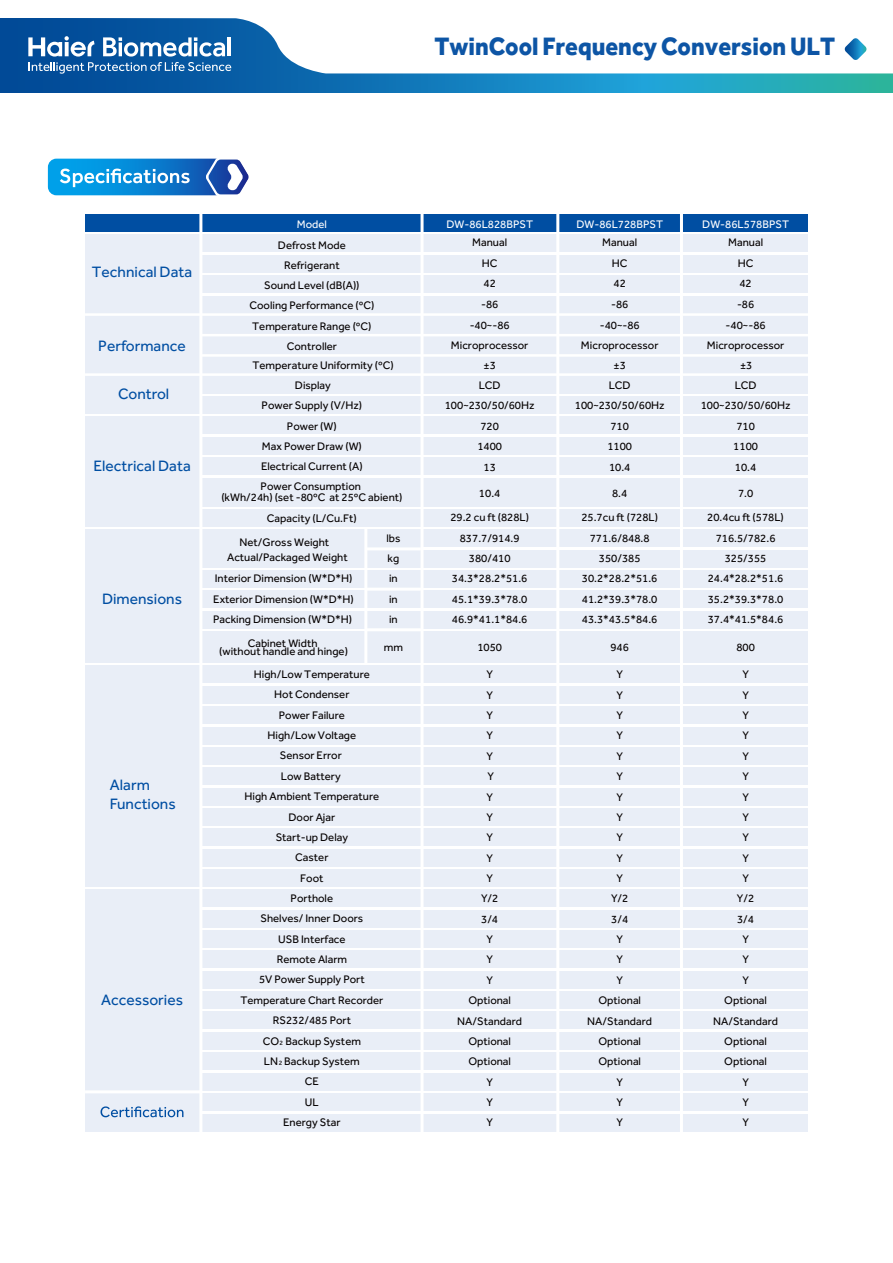
<style>
.page{position:relative;width:893px;height:1263px;background:#fff}
.page>*{position:absolute;margin:0;border:0;box-sizing:border-box;transform-origin:0 0}
.t1{font:800 26.1px "Effra";color:#0d55a5;scale:.92 1}
.t2{font:15.6px/18.6px "Effra";color:#004ea2}
.t3{font:11.25px/20.4px "Effra";color:#040000;text-align:center}
.t4{font:11.25px "Effra";color:#fff}
.t5{font:6.6px "Effra";color:#040000}
</style>
<div class="page">
<svg style="left:0;top:18px;width:893px;height:59px"></svg>
<svg style="left:844px;top:38px;width:23px;height:22px"></svg>
<svg style="left:0;top:77px;width:893px;height:16px;background:#147eb4"></svg>
<svg style="left:28px;top:36px;width:203px;height:38px"></svg>
<div style="left:85px;top:214px;width:723px;height:18px;background:#004ea2"></div>
<div style="left:85px;top:747px;width:723px;height:18px;background:#e9eef7"></div>
<div style="left:85px;top:235px;width:723px;height:17px;background:#e9eef7"></div>
<div style="left:85px;top:255px;width:723px;height:18px;background:#e9eef7"></div>
<div style="left:85px;top:275px;width:723px;height:18px;background:#e9eef7"></div>
<div style="left:85px;top:296px;width:723px;height:17px;background:#e9eef7"></div>
<div style="left:85px;top:315px;width:723px;height:39px;background:#e9eef7"></div>
<div style="left:85px;top:352px;width:723px;height:22px;background:#e9eef7"></div>
<div style="left:85px;top:369px;width:723px;height:24px;background:#e9eef7"></div>
<div style="left:85px;top:396px;width:723px;height:18px;background:#e9eef7"></div>
<div style="left:85px;top:416px;width:723px;height:18px;background:#e9eef7"></div>
<div style="left:85px;top:437px;width:723px;height:17px;background:#e9eef7"></div>
<div style="left:85px;top:457px;width:723px;height:18px;background:#e9eef7"></div>
<div style="left:85px;top:509px;width:723px;height:18px;background:#e9eef7"></div>
<div style="left:85px;top:529px;width:723px;height:18px;background:#e9eef7"></div>
<div style="left:85px;top:550px;width:723px;height:17px;background:#e9eef7"></div>
<div style="left:85px;top:570px;width:723px;height:18px;background:#e9eef7"></div>
<div style="left:85px;top:590px;width:723px;height:18px;background:#e9eef7"></div>
<div style="left:85px;top:611px;width:723px;height:17px;background:#e9eef7"></div>
<div style="left:85px;top:631px;width:723px;height:32px;background:#e9eef7"></div>
<div style="left:85px;top:727px;width:723px;height:17px;background:#e9eef7"></div>
<div style="left:85px;top:706px;width:723px;height:18px;background:#e9eef7"></div>
<div style="left:85px;top:889px;width:723px;height:18px;background:#e9eef7"></div>
<div style="left:85px;top:910px;width:723px;height:17px;background:#e9eef7"></div>
<div style="left:85px;top:930px;width:723px;height:18px;background:#e9eef7"></div>
<div style="left:85px;top:950px;width:723px;height:18px;background:#e9eef7"></div>
<div style="left:85px;top:971px;width:723px;height:17px;background:#e9eef7"></div>
<div style="left:85px;top:991px;width:723px;height:18px;background:#e9eef7"></div>
<div style="left:85px;top:1012px;width:723px;height:17px;background:#e9eef7"></div>
<div style="left:85px;top:1032px;width:723px;height:18px;background:#e9eef7"></div>
<div style="left:85px;top:1052px;width:723px;height:18px;background:#e9eef7"></div>
<div style="left:85px;top:1073px;width:723px;height:17px;background:#e9eef7"></div>
<div style="left:85px;top:478px;width:723px;height:28px;background:#e9eef7"></div>
<div style="left:201px;top:686px;width:607px;height:18px;background:#e9eef7"></div>
<div style="left:202px;top:666px;width:606px;height:17px;background:#e9eef7"></div>
<div style="left:85px;top:869px;width:723px;height:18px;background:#e9eef7"></div>
<div style="left:85px;top:1093px;width:723px;height:18px;background:#e9eef7"></div>
<div style="left:85px;top:1114px;width:723px;height:17px;background:#e9eef7"></div>
<div style="left:85px;top:235px;width:116px;height:115px;background:#e9eef7"></div>
<div style="left:85px;top:380px;width:116px;height:32px;background:#e9eef7"></div>
<div style="left:85px;top:419px;width:116px;height:99px;background:#e9eef7"></div>
<div style="left:85px;top:539px;width:116px;height:124px;background:#e9eef7"></div>
<div style="left:85px;top:666px;width:116px;height:219px;background:#e9eef7"></div>
<div style="left:85px;top:901px;width:116px;height:230px;background:#e9eef7"></div>
<div style="left:202px;top:536px;width:219px;height:22px;background:#e9eef7"></div>
<div style="left:85px;top:767px;width:723px;height:18px;background:#e9eef7"></div>
<div style="left:85px;top:788px;width:723px;height:17px;background:#e9eef7"></div>
<div style="left:85px;top:808px;width:723px;height:18px;background:#e9eef7"></div>
<div style="left:85px;top:828px;width:723px;height:18px;background:#e9eef7"></div>
<div style="left:85px;top:849px;width:723px;height:17px;background:#e9eef7"></div>
<hr style="left:199px;top:213px;width:3px;height:979px;background:#fff">
<hr style="left:421px;top:213px;width:3px;height:979px;background:#fff">
<hr style="left:85px;top:313px;width:724px;height:3px;background:#fff">
<hr style="left:85px;top:373px;width:724px;height:3px;background:#fff">
<hr style="left:201px;top:334px;width:608px;height:2px;background:#fff">
<hr style="left:201px;top:354px;width:608px;height:3px;background:#fff">
<hr style="left:556px;top:213px;width:3px;height:979px;background:#fff">
<hr style="left:680px;top:213px;width:3px;height:979px;background:#fff">
<hr style="left:364px;top:529px;width:3px;height:135px;background:#fff">
<hr style="left:366px;top:547px;width:55px;height:3px;background:#fff">
<hr style="left:366px;top:588px;width:55px;height:3px;background:#fff">
<hr style="left:85px;top:1090px;width:115px;height:3px;background:#fff">
<svg style="left:101px;top:1106px;width:82px;height:11px"></svg>
<svg style="left:48px;top:158px;width:201px;height:38px;background:#3c96d7"></svg>
<h1 class="t1" style="left:434px;top:31px;width:437px">TwinCool Frequency Conversion ULT</h1>
<h2 class="t2" style="left:92px;top:263px;width:102px">Technical Data</h2>
<h2 class="t2" style="left:98px;top:336px;width:89px">Performance</h2>
<h2 class="t2" style="left:118px;top:384px;width:53px">Control</h2>
<h2 class="t2" style="left:93px;top:456px;width:99px">Electrical Data</h2>
<h2 class="t2" style="left:102px;top:589px;width:82px">Dimensions</h2>
<h2 class="t2" style="left:110px;top:775px;width:67px">Alarm<br>Functions</h2>
<h2 class="t2" style="left:101px;top:990px;width:84px">Accessories</h2>
<p class="t4" style="left:297px;top:217px;width:32px">Model</p>
<p class="t4" style="left:446px;top:217px;width:88px">DW-86L828BPST</p>
<p class="t4" style="left:576px;top:217px;width:88px">DW-86L728BPST</p>
<p class="t4" style="left:702px;top:217px;width:88px">DW-86L578BPST</p>
<p class="t3" style="left:249px;top:235px;width:126px;line-height:20px">Defrost Mode<br>Refrigerant<br>Sound Level (dB(A))<br>Cooling Performance (ºC)</p>
<p class="t3" style="left:252px;top:316px;width:121px">Temperature Range (ºC)<br>Controller</p>
<p class="t3" style="left:252px;top:355px;width:143px">Temperature Uniformity (ºC)</p>
<p class="t3" style="left:295px;top:375px;width:38px">Display</p>
<p class="t3" style="left:262px;top:395px;width:102px">Power Supply (V/Hz)</p>
<p class="t3" style="left:287px;top:416px;width:51px">Power (W)</p>
<p class="t3" style="left:262px;top:436px;width:102px">Max Power Draw (W)</p>
<p class="t3" style="left:261px;top:456px;width:103px">Electrical Current (A)</p>
<p class="t3" style="left:261px;top:476px;width:102px">Power Consumption</p>
<p class="t3" style="left:221px;top:487px;width:183px">(kWh/24h) (set -80ºC at 25ºC abient)</p>
<p class="t3" style="left:240px;top:507px;width:119px;line-height:23.1px;text-align:left;text-indent:27px">Capacity (L/Cu.Ft)<br>Net/Gross Weight</p>
<p class="t3" style="left:227px;top:547px;width:122px">Actual/Packaged Weight</p>
<p class="t3" style="left:213px;top:568px;width:142px;text-align:left">Interior Dimension (W*D*H)<br>Exterior Dimension (W*D*H)<br>Packing Dimension (W*D*H)</p>
<p class="t3" style="left:219px;top:639px;width:130px;line-height:8.6px">Cabinet Width<br>(without handle and hinge)</p>
<p class="t3" style="left:386px;top:528px;width:15px;text-align:left">lbs kg in in in</p>
<p class="t3" style="left:384px;top:636px;width:21px">mm</p>
<p class="t3" style="left:240px;top:664px;width:144px">High/Low Temperature<br>Hot Condenser<br>Power Failure<br>High/Low Voltage<br>Sensor Error<br>Low Battery<br>High Ambient Temperature<br>Door Ajar<br>Start-up Delay<br>Caster<br>Foot<br>Porthole<br>Shelves/ Inner Doors<br>USB Interface<br>Remote Alarm<br>5V Power Supply Port<br>Temperature Chart Recorder<br>RS232/485 Port<br>CO Backup System<br>LN Backup System<br>CE<br>UL<br>Energy Star</p>
<p class="t5" style="left:279px;top:1039px;width:5px">2</p>
<p class="t5" style="left:279px;top:1059px;width:5px">2</p>
<p class="t3" style="left:451px;top:232px;width:79px">Manual<br>HC<br>42<br>-86<br>-40~-86<br>Microprocessor</p>
<p class="t3" style="left:445px;top:375px;width:91px">LCD<br>100~230/50/60Hz<br>720<br>1400<br>13</p>
<p class="t3" style="left:479px;top:482px;width:23px">10.4</p>
<p class="t3" style="left:483px;top:355px;width:14px">±3</p>
<p class="t3" style="left:450px;top:507px;width:80px">29.2 cu ft (828L)<br>837.7/914.9<br>380/410<br>34.3*28.2*51.6<br>45.1*39.3*78.0<br>46.9*41.1*84.6</p>
<p class="t3" style="left:477px;top:636px;width:26px">1050</p>
<p class="t3" style="left:457px;top:664px;width:66px">Y<br>Y<br>Y<br>Y<br>Y<br>Y<br>Y<br>Y<br>Y<br>Y<br>Y<br>Y/2<br>3/4<br>Y<br>Y<br>Y<br>Optional<br>NA/Standard<br>Optional<br>Optional<br>Y<br>Y<br>Y</p>
<p class="t3" style="left:581px;top:232px;width:79px">Manual<br>HC<br>42<br>-86<br>-40~-86<br>Microprocessor</p>
<p class="t3" style="left:575px;top:375px;width:91px">LCD<br>100~230/50/60Hz<br>710<br>1100<br>10.4</p>
<p class="t3" style="left:612px;top:482px;width:17px">8.4</p>
<p class="t3" style="left:707px;top:232px;width:79px">Manual<br>HC<br>42<br>-86<br>-40~-86<br>Microprocessor</p>
<p class="t3" style="left:701px;top:375px;width:91px">LCD<br>100~230/50/60Hz<br>710<br>1100<br>10.4</p>
<p class="t3" style="left:738px;top:482px;width:17px">7.0</p>
<p class="t3" style="left:613px;top:355px;width:14px">±3</p>
<p class="t3" style="left:740px;top:355px;width:14px">±3</p>
<p class="t3" style="left:581px;top:507px;width:78px">25.7cu ft (728L)<br>771.6/848.8<br>350/385<br>30.2*28.2*51.6<br>41.2*39.3*78.0<br>43.3*43.5*84.6</p>
<p class="t3" style="left:610px;top:636px;width:20px">946</p>
<p class="t3" style="left:587px;top:664px;width:66px">Y<br>Y<br>Y<br>Y<br>Y<br>Y<br>Y<br>Y<br>Y<br>Y<br>Y<br>Y/2<br>3/4<br>Y<br>Y<br>Y<br>Optional<br>NA/Standard<br>Optional<br>Optional<br>Y<br>Y<br>Y</p>
<p class="t3" style="left:707px;top:507px;width:78px">20.4cu ft (578L)<br>716.5/782.6<br>325/355<br>24.4*28.2*51.6<br>35.2*39.3*78.0<br>37.4*41.5*84.6</p>
<p class="t3" style="left:736px;top:636px;width:20px">800</p>
<p class="t3" style="left:713px;top:664px;width:66px">Y<br>Y<br>Y<br>Y<br>Y<br>Y<br>Y<br>Y<br>Y<br>Y<br>Y<br>Y/2<br>3/4<br>Y<br>Y<br>Y<br>Optional<br>NA/Standard<br>Optional<br>Optional<br>Y<br>Y<br>Y</p>
</div>
